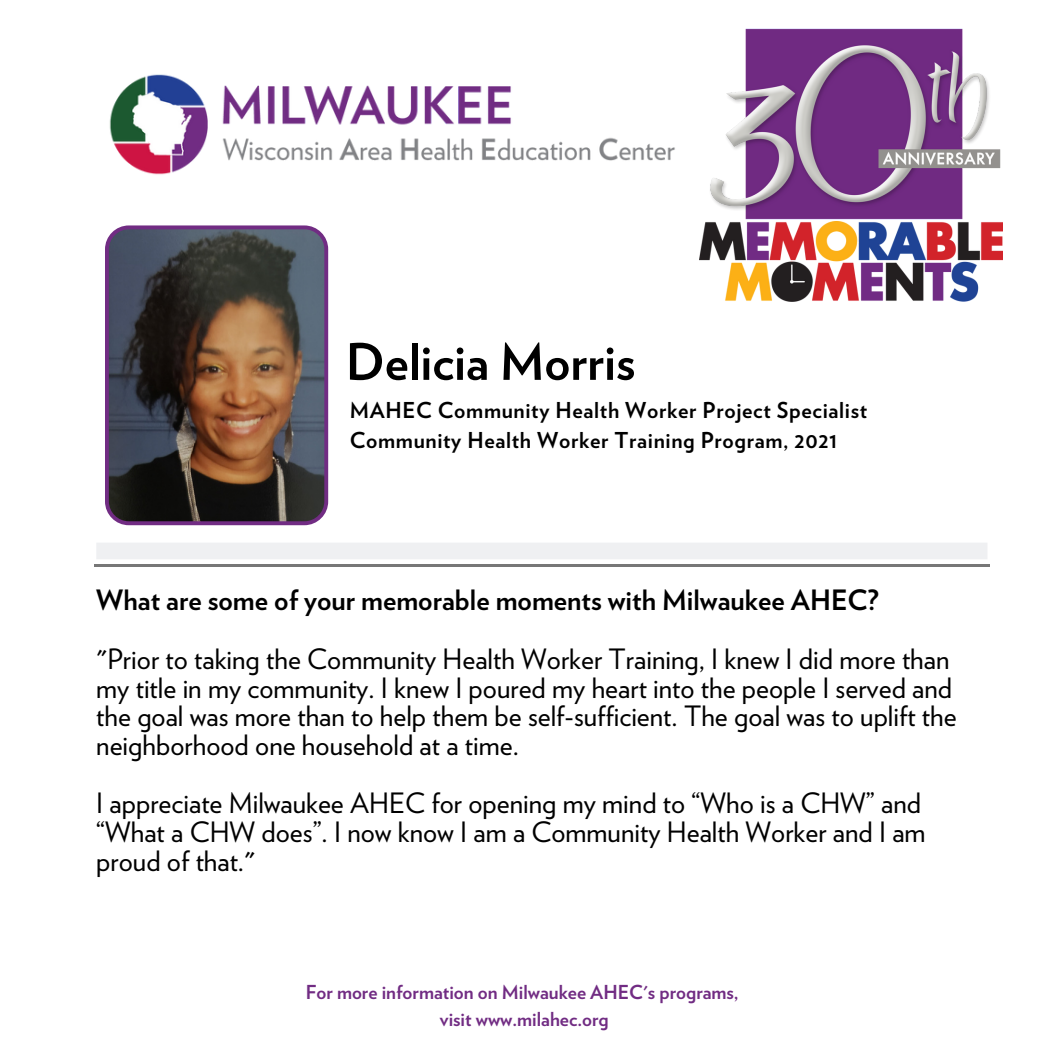
<style>
.page{position:relative;width:1050px;height:1050px;background:#fff}
.page>*{position:absolute;margin:0;border:0;box-sizing:border-box;transform-origin:0 0}
.t1{font:700 50.4px "Verlag";color:#000}
.t2{font:28px/28.9px "Verlag";color:#000}
.t3{font:700 28px "Verlag";color:#000}
.t4{font:700 21.88px/30.1px "Verlag";letter-spacing:.03em;color:#000}
.t5{font:700 19.25px/26.2px "Verlag";color:#712c83;text-align:center}
</style>
<div class="page">
<hr style="left:94px;top:564px;width:895px;height:3px;background:#777">
<div style="left:96px;top:543px;width:891px;height:16px;background:#eff0f2"></div>
<img style="left:109px;top:74px;width:566px;height:101px">
<svg style="left:105px;top:225px;width:223px;height:300px;background:#554644"></svg>
<img style="left:699px;top:222px;width:303px;height:80px">
<img style="left:710px;top:28px;width:291px;height:194px">
<h1 class="t1" style="left:346px;top:340px;width:291px">Delicia Morris</h1>
<p class="t4" style="left:350px;top:396px;width:519px">MAHEC Community Health Worker Project Specialist<br>Community Health Worker Training Program, 2021</p>
<p class="t3" style="left:96px;top:587px;width:784px">What are some of your memorable moments with Milwaukee AHEC?</p>
<p class="t2" style="left:96px;top:644px;width:862px">"Prior to taking the Community Health Worker Training, I knew I did more than my title in my community. I knew I poured my heart into the people I served and the goal was more than to help them be self-sufficient. The goal was to uplift the neighborhood one household at a time.</p>
<p class="t2" style="left:96px;top:789px;width:831px">I appreciate Milwaukee AHEC for opening my mind to “Who is a CHW” and “What a CHW does”. I now know I am a Community Health Worker and I am proud of that."</p>
<p class="t5" style="left:306px;top:980px;width:434px">For more information on Milwaukee AHEC's programs, visit www.milahec.org</p>
</div>
